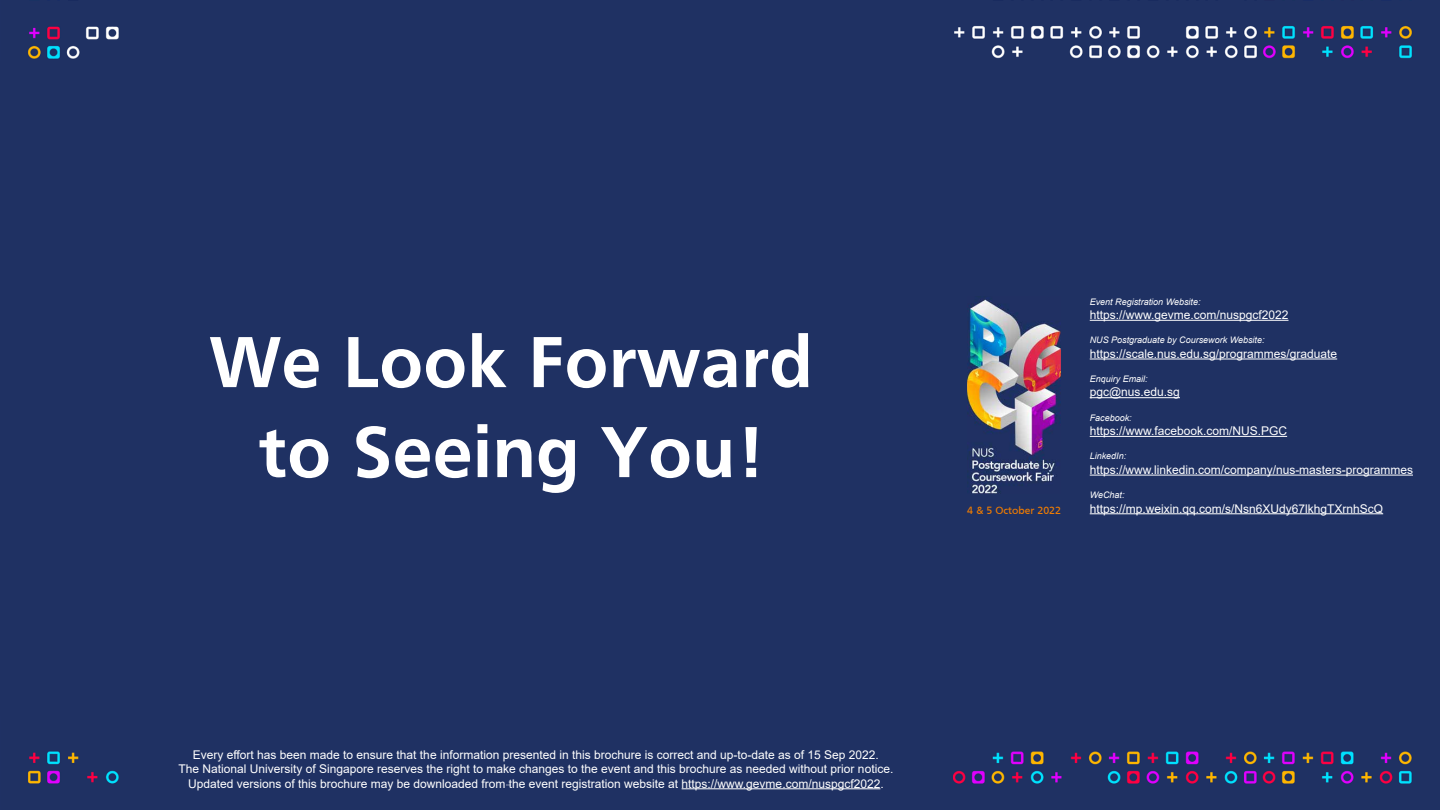
<style>
.page{position:relative;width:1440px;height:810px;background:#1f3163}
.page>*{position:absolute;margin:0;border:0;box-sizing:border-box;transform-origin:0 0}
.t1{font:700 75px/90px "Frutiger";color:#fff;text-align:center}
.t2{font:12px/14.4px "Arial";color:#fff;text-align:center}
.t3{font:10.95px "Frutiger";color:#f07c01}
.t4{font:italic 9px "Arial";color:#fff}
</style>
<div class="page">
<div style="left:0;top:62px;width:1440px;height:654px;background:#1f3163"></div>
<div style="left:119px;top:752px;width:833px;height:34px;background:#1f3163"></div>
<img style="left:967px;top:299px;width:94px;height:195px">
<hr style="left:1090px;top:320px;width:199px;height:1px;background:#fff">
<hr style="left:1090px;top:359px;width:247px;height:1px;background:#fff">
<hr style="left:1090px;top:397px;width:90px;height:1px;background:#fff">
<hr style="left:1090px;top:436px;width:197px;height:1px;background:#fff">
<hr style="left:1090px;top:475px;width:323px;height:1px;background:#fff">
<hr style="left:1090px;top:513px;width:293px;height:1px;background:#fff">
<hr style="left:682px;top:788px;width:198px;height:1px;background:#fff">
<h1 class="t1" style="left:209px;top:316px;width:605px">We Look Forward to Seeing You!</h1>
<p class="t3" style="left:967px;top:504px;width:95px">4 &amp; 5 October 2022</p>
<p class="t4" style="left:1090px;top:296px;width:112px">Event Registration Website:</p>
<p class="t2" style="left:1090px;top:308px;width:200px">https://www.gevme.com/nuspgcf2022</p>
<p class="t4" style="left:1090px;top:334px;width:176px">NUS Postgraduate by Coursework Website:</p>
<p class="t2" style="left:1090px;top:346px;width:249px">https://scale.nus.edu.sg/programmes/graduate</p>
<p class="t4" style="left:1090px;top:373px;width:60px">Enquiry Email:</p>
<p class="t2" style="left:1090px;top:385px;width:92px">pgc@nus.edu.sg</p>
<p class="t4" style="left:1090px;top:412px;width:44px">Facebook:</p>
<p class="t2" style="left:1090px;top:424px;width:199px">https://www.facebook.com/NUS.PGC</p>
<p class="t4" style="left:1090px;top:450px;width:38px">LinkedIn:</p>
<p class="t2" style="left:1090px;top:462px;width:325px">https://www.linkedin.com/company/nus-masters-programmes</p>
<p class="t4" style="left:1090px;top:489px;width:36px">WeChat:</p>
<p class="t2" style="left:1090px;top:501px;width:295px">https://mp.weixin.qq.com/s/Nsn6XUdy67lkhgTXrnhScQ</p>
<p class="t2" style="left:178px;top:747px;width:717px">Every effort has been made to ensure that the information presented in this brochure is correct and up-to-date as of 15 Sep 2022.<br>The National University of Singapore reserves the right to make changes to the event and this brochure as needed without prior notice.<br>Updated versions of this brochure may be downloaded from the event registration website at https://www.gevme.com/nuspgcf2022.</p>
</div>
